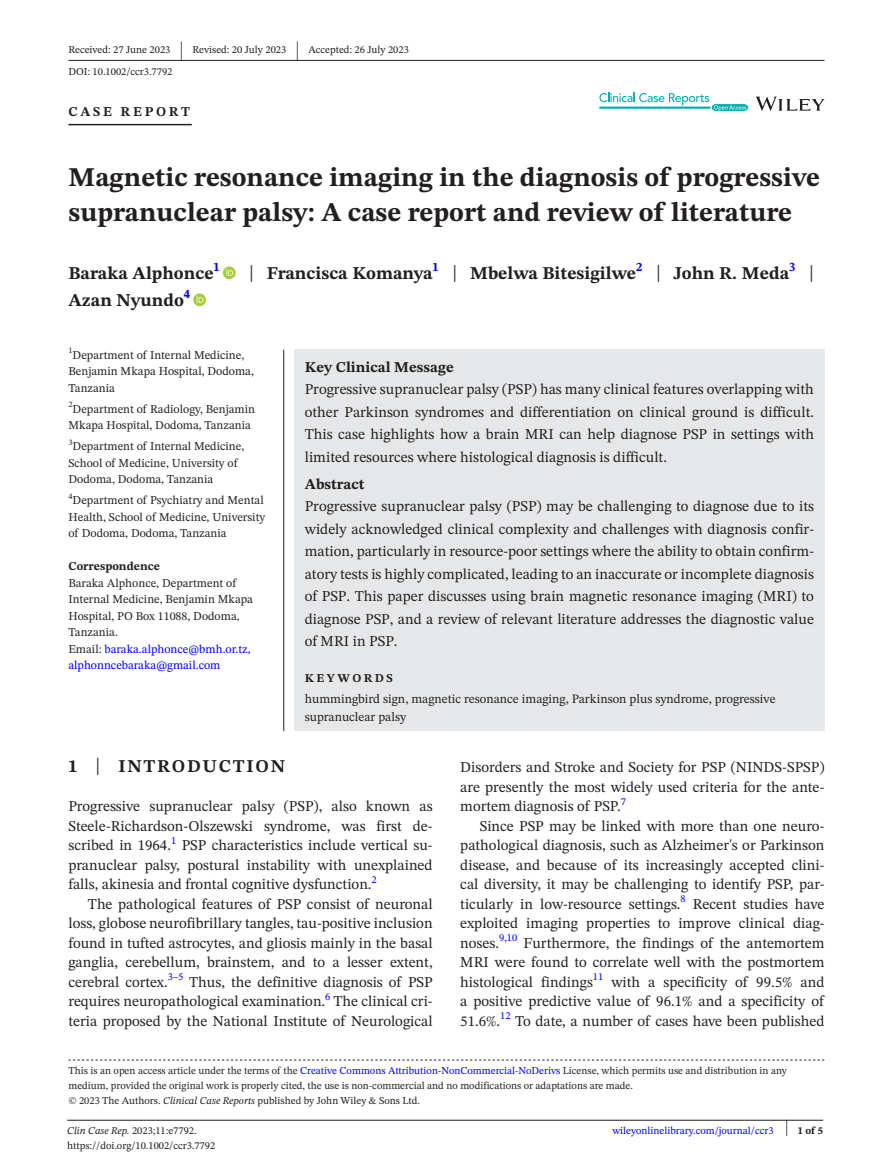
<style>
.page{position:relative;width:893px;height:1174px;background:#fff}
.page>*{position:absolute;margin:0;border:0;box-sizing:border-box;transform-origin:0 0}
.t1{font:700 27px/34.5px "STIX Two Text";color:#231f20}
.t2{font:25.65px "STIX Two Text";color:#231f20;scale:.49 1}
.t3{font:700 18px "STIX Two Text";color:#231f20}
.t4{font:700 18px "STIX Two Text";letter-spacing:.1em;color:#231f20}
.t5{font:15px/19.5px "STIX Two Text";color:#231f20;text-align:justify}
.t6{font:700 15px "STIX Two Text";color:#231f20}
.t7{font:700 13.5px "STIX Two Text";letter-spacing:.2em;color:#231f20}
.t8{font:12.75px/17.2px "STIX Two Text";color:#231f20}
.t9{font:12px/16.5px "STIX Two Text";color:#231f20}
.t10{font:700 12px "STIX Two Text";color:#231f20}
.t11{font:700 12px "STIX Two Text";letter-spacing:.2em;color:#231f20}
.t12{font:10.5px/15px "STIX Two Text";color:#231f20}
.t13{font:10.5px "STIX Two Text";color:#00f}
.t14{font:700 10.5px "STIX Two Text";color:#231f20}
.s1{font-weight:400;font-size:23.4px}
.s2{color:#00f}
.s3{font-weight:400;font-size:23.7px}
.s4{font-style:italic}
.s5{font-weight:400;font-size:22.2px}
</style>
<div class="page">
<hr style="left:67px;top:1119px;width:756px;height:1px;background:#231f20">
<svg style="left:756px;top:97px;width:68px;height:14px"></svg>
<svg style="left:599px;top:93px;width:149px;height:18px"></svg>
<hr style="left:68px;top:60px;width:756px;height:1px;background:#231f20">
<hr style="left:68px;top:124px;width:124px;height:1px;background:#231f20">
<svg style="left:223px;top:266px;width:13px;height:13px"></svg>
<svg style="left:226px;top:269px;width:7px;height:7px"></svg>
<svg style="left:193px;top:293px;width:13px;height:13px"></svg>
<svg style="left:197px;top:296px;width:7px;height:7px"></svg>
<svg style="left:68px;top:1059px;width:756px;height:1px"></svg>
<div style="left:294px;top:350px;width:530px;height:381px;background:#e6e7e9"></div>
<hr style="left:283px;top:350px;width:1px;height:381px;background:#231f20">
<p class="t12" style="left:68px;top:42px;width:103px">Received: 27 June 2023</p>
<h2 class="t2" style="left:180px;top:32px;width:8px">|</h2>
<p class="t12" style="left:193px;top:42px;width:95px">Revised: 20 July 2023</p>
<h2 class="t2" style="left:296px;top:32px;width:8px">|</h2>
<p class="t12" style="left:308px;top:42px;width:102px">Accepted: 26 July 2023</p>
<p class="t12" style="left:68px;top:64px;width:105px">DOI: 10.1002/ccr3.7792</p>
<p class="t7" style="left:68px;top:101px;width:123px">CASE REPORT</p>
<h1 class="t1" style="left:68px;top:161px;width:753px">Magnetic resonance imaging in the diagnosis of progressive supranuclear palsy: A case report and review of literature</h1>
<p class="t3" style="left:68px;top:260px;width:153px">Baraka Alphonce<sup>1</sup></p>
<p class="t3" style="left:249px;top:260px;width:566px"><span class="s1">|</span> Francisca Komanya<sup>1</sup> <span class="s1">|</span> Mbelwa Bitesigilwe<sup>2</sup> <span class="s1">|</span> John R. Meda<sup>3</sup> <span class="s1">|</span></p>
<p class="t3" style="left:68px;top:287px;width:123px">Azan Nyundo<sup>4</sup></p>
<p class="t9" style="left:68px;top:346px;width:187px"><sup>1</sup>Department of Internal Medicine,<br>Benjamin Mkapa Hospital, Dodoma,<br>Tanzania</p>
<p class="t9" style="left:68px;top:400px;width:188px"><sup>2</sup>Department of Radiology, Benjamin<br>Mkapa Hospital, Dodoma, Tanzania</p>
<p class="t9" style="left:68px;top:438px;width:177px"><sup>3</sup>Department of Internal Medicine,<br>School of Medicine, University of<br>Dodoma, Dodoma, Tanzania</p>
<p class="t9" style="left:68px;top:492px;width:198px"><sup>4</sup>Department of Psychiatry and Mental<br>Health, School of Medicine, University of Dodoma, Dodoma, Tanzania</p>
<p class="t10" style="left:68px;top:558px;width:93px">Correspondence</p>
<p class="t9" style="left:68px;top:574px;width:186px">Baraka Alphonce, Department of<br>Internal Medicine, Benjamin Mkapa<br>Hospital, PO Box 11088, Dodoma,<br>Tanzania.<br>Email: <span class="s2">baraka.alphonce@bmh.or.tz</span>, <span class="s2">alphonncebaraka@gmail.com</span></p>
<p class="t6" style="left:305px;top:356px;width:150px">Key Clinical Message</p>
<p class="t5" style="left:305px;top:378px;width:511px;line-height:22.5px">Progressive supranuclear palsy (PSP) has many clinical features overlapping with other Parkinson syndromes and differentiation on clinical ground is difficult.<br>This case highlights how a brain MRI can help diagnose PSP in settings with limited resources where histological diagnosis is difficult.</p>
<p class="t6" style="left:305px;top:473px;width:61px">Abstract</p>
<p class="t5" style="left:305px;top:495px;width:511px;line-height:22.5px">Progressive supranuclear palsy (PSP) may be challenging to diagnose due to its widely acknowledged clinical complexity and challenges with diagnosis confir&shy;mation, particularly in resource-poor settings where the ability to obtain confirm&shy;atory tests is highly complicated, leading to an inaccurate or incomplete diagnosis of PSP. This paper discusses using brain magnetic resonance imaging (MRI) to diagnose PSP, and a review of relevant literature addresses the diagnostic value of MRI in PSP.</p>
<p class="t11" style="left:305px;top:669px;width:90px">KEYWORDS</p>
<p class="t8" style="left:305px;top:690px;width:472px">hummingbird sign, magnetic resonance imaging, Parkinson plus syndrome, progressive supranuclear palsy</p>
<p class="t4" style="left:68px;top:753px;width:218px">1 <span class="s3">|</span> INTRODUCTION</p>
<p class="t5" style="left:68px;top:796px;width:366px">Progressive supranuclear palsy (PSP), also known as Steele-Richardson-Olszewski syndrome, was first de&shy;scribed in 1964.</p>
<p class="t13" style="left:171px;top:832px;width:7px">1</p>
<p class="t5" style="left:68px;top:835px;width:366px;text-indent:113px">PSP characteristics include vertical su&shy;pranuclear palsy, postural instability with unexplained falls, akinesia and frontal cognitive dysfunction.</p>
<p class="t13" style="left:372px;top:871px;width:7px">2</p>
<p class="t5" style="left:68px;top:894px;width:366px;text-indent:20px">The pathological features of PSP consist of neuronal loss, globose neurofibrillary tangles, tau-positive inclusion found in tufted astrocytes, and gliosis mainly in the basal ganglia, cerebellum, brainstem, and to a lesser extent, cerebral cortex.</p>
<p class="t13" style="left:168px;top:969px;width:17px">3–5</p>
<p class="t5" style="left:68px;top:972px;width:366px;text-indent:121px">Thus, the definitive diagnosis of PSP requires neuropathological examination.</p>
<p class="t13" style="left:325px;top:988px;width:7px">6</p>
<p class="t5" style="left:68px;top:991px;width:366px;text-align:right">The clinical cri-<br>teria proposed by the National Institute of Neurological</p>
<p class="t5" style="left:460px;top:757px;width:366px">Disorders and Stroke and Society for PSP (NINDS-SPSP) are presently the most widely used criteria for the ante&shy;mortem diagnosis of PSP.</p>
<p class="t13" style="left:621px;top:793px;width:7px">7</p>
<p class="t5" style="left:460px;top:816px;width:366px;text-indent:20px">Since PSP may be linked with more than one neuro&shy;pathological diagnosis, such as Alzheimer's or Parkinson disease, and because of its increasingly accepted clini&shy;cal diversity, it may be challenging to identify PSP, par&shy;ticularly in low-resource settings.</p>
<p class="t13" style="left:681px;top:891px;width:7px">8</p>
<p class="t5" style="left:460px;top:894px;width:366px;text-indent:233px">Recent studies have exploited imaging properties to improve clinical diag&shy;noses.</p>
<p class="t13" style="left:499px;top:930px;width:20px">9,10</p>
<p class="t5" style="left:460px;top:933px;width:366px;text-indent:63px">Furthermore, the findings of the antemortem MRI were found to correlate well with the postmortem histological findings</p>
<p class="t13" style="left:593px;top:969px;width:12px">11</p>
<p class="t5" style="left:460px;top:972px;width:366px;text-indent:151px">with a specificity of 99.5% and a positive predictive value of 96.1% and a specificity of 51.6%.</p>
<p class="t13" style="left:500px;top:1008px;width:12px">12</p>
<p class="t5" style="left:515px;top:1011px;width:311px">To date, a number of cases have been published</p>
<p class="t12" style="left:68px;top:1063px;width:720px">This is an open access article under the terms of the <span class="s2">Creative Commons Attribution-NonCommercial-NoDerivs</span> License, which permits use and distribution in any medium, provided the original work is properly cited, the use is non-commercial and no modifications or adaptations are made.<br>© 2023 The Authors. <span class="s4">Clinical Case Reports</span> published by John Wiley &amp; Sons Ltd.</p>
<p class="t12" style="left:67px;top:1123px;width:131px"><span class="s4">Clin Case Rep.</span> 2023;11:e7792.</p>
<p class="t14" style="left:785px;top:1123px;width:39px"><span class="s5">|</span> 1 of 5</p>
<p class="t12" style="left:67px;top:1138px;width:150px">https://doi.org/10.1002/ccr3.7792</p>
<p class="t13" style="left:612px;top:1123px;width:163px">wileyonlinelibrary.com/journal/ccr3</p>
</div>
